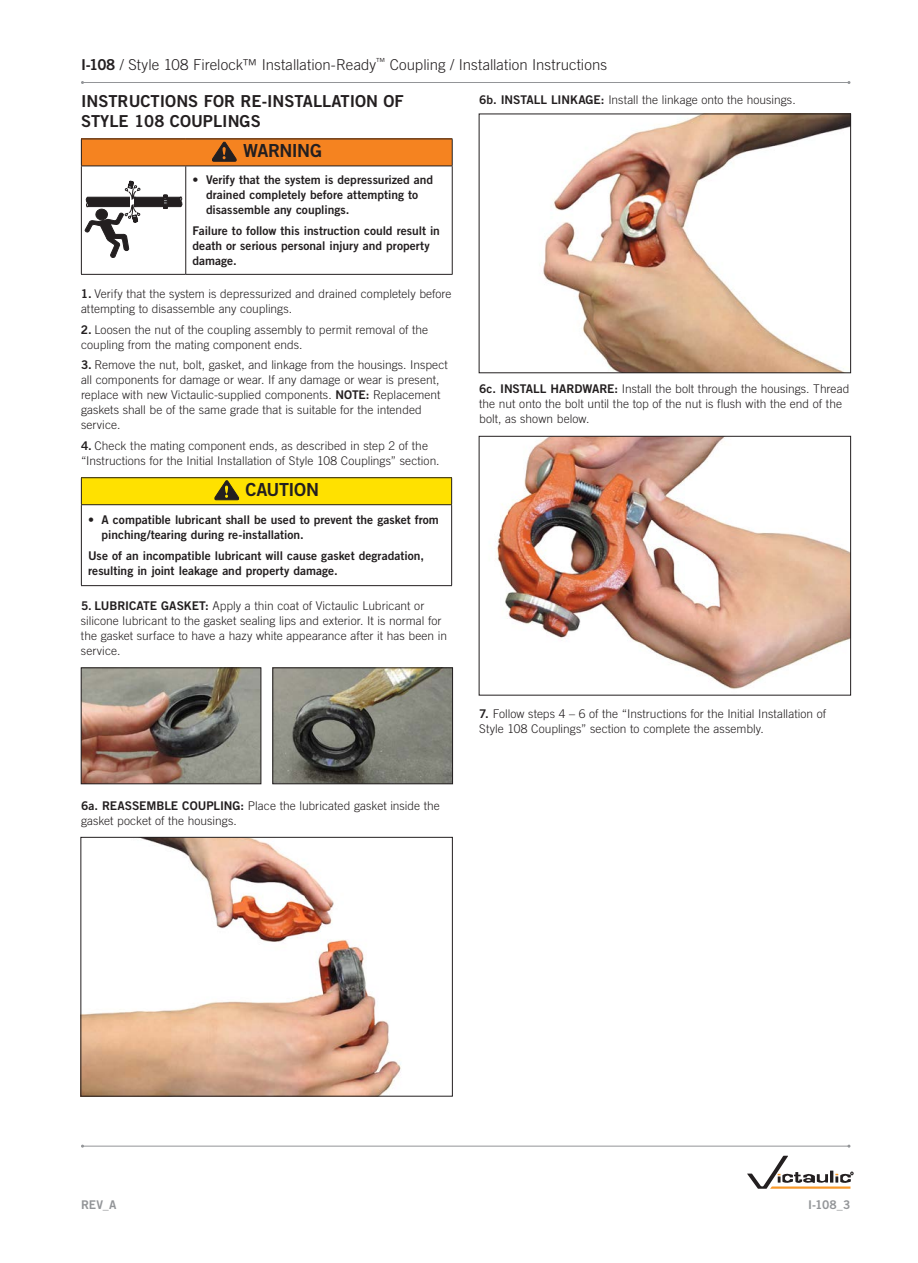
<style>
.page{position:relative;width:918px;height:1263px;background:#fff}
.page>*{position:absolute;margin:0;border:0;box-sizing:border-box;transform-origin:0 0}
.Warning{font:18px "Trade Gothic LT Std Bd 2";letter-spacing:-.025em;color:#231f20}
.Heading_1{font:16.5px/19.8px "Trade Gothic LT Std Bd 2";color:#231f20}
.t1{font:300 15px "Trade Gothic LT Std";letter-spacing:.005em;color:#231f20}
.Body{font:300 12px/15px "Trade Gothic LT Std";color:#231f20}
.Warning_Text{font:12px/15px "Trade Gothic LT Std Bd 2";color:#231f20}
.Page_Number_R{font:12px "Trade Gothic LT Std Bd 2";letter-spacing:-.005em;color:#939598}
.s1{font-family:"Trade Gothic LT Std Bd 2";font-weight:400}
</style>
<div class="page">
<svg style="left:747px;top:1156px;width:106px;height:33px"></svg>
<hr style="left:83px;top:1146px;width:766px;height:1px;background:#939598">
<hr style="left:82px;top:82px;width:767px;height:1px;background:#939598">
<div style="left:81px;top:139px;width:371px;height:27px;background:#f58320"></div>
<hr style="left:81px;top:139px;width:105px;height:1px;background:#231f20">
<svg style="left:81px;top:139px;width:1px;height:27px"></svg>
<hr style="left:186px;top:139px;width:267px;height:1px;background:#231f20">
<svg style="left:452px;top:139px;width:1px;height:27px"></svg>
<hr style="left:81px;top:166px;width:1px;height:108px;background:#231f20">
<hr style="left:185px;top:166px;width:1px;height:108px;background:#231f20">
<hr style="left:452px;top:166px;width:1px;height:108px;background:#231f20">
<hr style="left:81px;top:274px;width:105px;height:1px;background:#231f20">
<hr style="left:186px;top:274px;width:267px;height:1px;background:#231f20">
<hr style="left:81px;top:166px;width:105px;height:1px;background:#231f20">
<hr style="left:186px;top:166px;width:267px;height:1px;background:#231f20">
<svg style="left:212px;top:142px;width:25px;height:19px"></svg>
<svg style="left:85px;top:181px;width:97px;height:77px"></svg>
<div style="left:81px;top:478px;width:371px;height:27px;background:#ffe100"></div>
<hr style="left:81px;top:477px;width:371px;height:1px;background:#231f20">
<svg style="left:81px;top:478px;width:1px;height:26px"></svg>
<svg style="left:451px;top:478px;width:1px;height:26px"></svg>
<hr style="left:81px;top:505px;width:1px;height:80px;background:#231f20">
<hr style="left:81px;top:504px;width:371px;height:1px;background:#231f20">
<hr style="left:451px;top:505px;width:1px;height:80px;background:#231f20">
<hr style="left:81px;top:585px;width:371px;height:1px;background:#231f20">
<svg style="left:214px;top:480px;width:25px;height:20px"></svg>
<img style="left:83px;top:670px;width:176px;height:112px">
<div style="left:81px;top:668px;width:180px;height:116px;border:1px solid #231f20"></div>
<img style="left:275px;top:670px;width:176px;height:112px">
<div style="left:273px;top:668px;width:180px;height:116px;border:1px solid #231f20"></div>
<img style="left:83px;top:839px;width:318px;height:255px">
<div style="left:81px;top:837px;width:372px;height:259px;border:1px solid #231f20"></div>
<img style="left:543px;top:116px;width:306px;height:255px">
<div style="left:479px;top:114px;width:372px;height:259px;border:1px solid #231f20"></div>
<img style="left:496px;top:438px;width:353px;height:251px">
<div style="left:479px;top:436px;width:372px;height:259px;border:1px solid #231f20"></div>
<p class="t1" style="left:81px;top:56px;width:528px"><span class="s1">I-108</span> / Style 108 Firelock™ Installation-Ready<sup>™</sup> Coupling / Installation Instructions</p>
<p class="Heading_1" style="left:81px;top:91px;width:324px">INSTRUCTIONS FOR RE-INSTALLATION OF<br>STYLE 108 COUPLINGS</p>
<p class="Warning" style="left:243px;top:140px;width:80px">WARNING</p>
<p class="Warning_Text" style="left:206px;top:172px;width:229px;text-indent:-14px">• Verify that the system is depressurized and drained completely before attempting to disassemble any couplings.</p>
<p class="Warning_Text" style="left:193px;top:223px;width:249px">Failure to follow this instruction could result in death or serious personal injury and property damage.</p>
<p class="Body" style="left:81px;top:286px;width:372px"><span class="s1">1.</span> Verify that the system is depressurized and drained completely before attempting to disassemble any couplings.</p>
<p class="Body" style="left:81px;top:322px;width:349px"><span class="s1">2.</span> Loosen the nut of the coupling assembly to permit removal of the coupling from the mating component ends.</p>
<p class="Body" style="left:81px;top:357px;width:368px"><span class="s1">3.</span> Remove the nut, bolt, gasket, and linkage from the housings. Inspect all components for damage or wear. If any damage or wear is present, replace with new Victaulic-supplied components. <span class="s1">NOTE:</span> Replacement gaskets shall be of the same grade that is suitable for the intended service.</p>
<p class="Body" style="left:81px;top:438px;width:360px"><span class="s1">4.</span> Check the mating component ends, as described in step 2 of the “Instructions for the Initial Installation of Style 108 Couplings” section.</p>
<p class="Warning" style="left:246px;top:479px;width:75px">CAUTION</p>
<p class="Warning_Text" style="left:102px;top:512px;width:339px;text-indent:-14px">• A compatible lubricant shall be used to prevent the gasket from pinching/tearing during re-installation.</p>
<p class="Warning_Text" style="left:88px;top:548px;width:337px">Use of an incompatible lubricant will cause gasket degradation, resulting in joint leakage and property damage.</p>
<p class="Body" style="left:81px;top:598px;width:368px"><span class="s1">5. LUBRICATE GASKET:</span> Apply a thin coat of Victaulic Lubricant or silicone lubricant to the gasket sealing lips and exterior. It is normal for the gasket surface to have a hazy white appearance after it has been in service.</p>
<p class="Body" style="left:479px;top:92px;width:318px"><span class="s1">6b. INSTALL LINKAGE:</span> Install the linkage onto the housings.</p>
<p class="Body" style="left:479px;top:382px;width:372px"><span class="s1">6c. INSTALL HARDWARE:</span> Install the bolt through the housings. Thread the nut onto the bolt until the top of the nut is flush with the end of the bolt, as shown below.</p>
<p class="Body" style="left:81px;top:797px;width:360px"><span class="s1">6a. REASSEMBLE COUPLING:</span> Place the lubricated gasket inside the gasket pocket of the housings.</p>
<p class="Body" style="left:479px;top:706px;width:348px"><span class="s1">7.</span> Follow steps 4 – 6 of the “Instructions for the Initial Installation of<br>Style 108 Couplings” section to complete the assembly.</p>
<p class="Page_Number_R" style="left:81px;top:1197px;width:37px">REV_A</p>
<p class="Page_Number_R" style="left:808px;top:1197px;width:44px">I-108_3</p>
</div>
